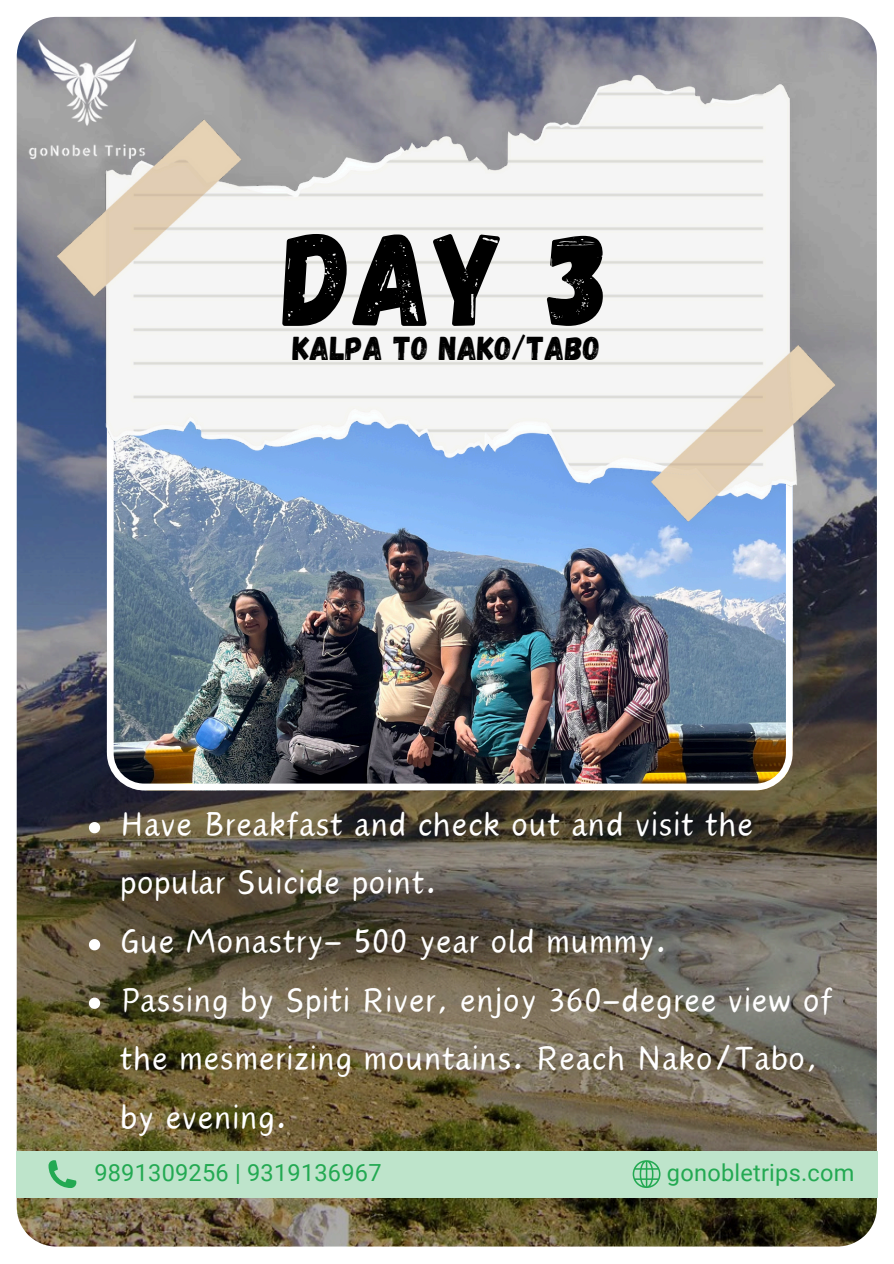
<style>
.page{position:relative;width:894px;height:1264px;background:#fff}
.page>*{position:absolute;margin:0;border:0;box-sizing:border-box;transform-origin:0 0}
.t1{font:132px "Gagalin";color:#000}
.t2{font:42px/58.5px "Canva Wander World";letter-spacing:.01em;color:#fff}
.t3{font:33px "Gagalin";letter-spacing:.01em;color:#000}
.t4{font:23.55px "Roboto";letter-spacing:.01em;color:#23a952}
</style>
<div class="page">
<img style="left:16px;top:16px;width:862px;height:1231px">
<img style="left:107px;top:551px;width:685px;height:239px">
<img style="left:55px;top:44px;width:789px;height:507px">
<div style="left:16px;top:1150px;width:860px;height:47px;background:#bee4cb"></div>
<svg style="left:632px;top:1160px;width:28px;height:27px"></svg>
<svg style="left:48px;top:1160px;width:28px;height:27px"></svg>
<img style="left:16px;top:21px;width:144px;height:154px">
<svg style="left:89px;top:822px;width:11px;height:11px"></svg>
<svg style="left:89px;top:939px;width:11px;height:11px"></svg>
<svg style="left:89px;top:997px;width:11px;height:11px"></svg>
<h3 class="t1" style="left:283px;top:193px;width:327px">DAY 3</h3>
<p class="t3" style="left:292px;top:326px;width:309px">KALPA TO NAKO/TABO</p>
<p class="t2" style="left:120px;top:795px;width:634px">Have Breakfast and check out and visit the popular Suicide point.</p>
<p class="t2" style="left:120px;top:912px;width:548px">Gue Monastry- 500 year old mummy.</p>
<p class="t2" style="left:120px;top:970px;width:714px">Passing by Spiti River, enjoy 360-degree view of the mesmerizing mountains. Reach Nako/Tabo, by evening.</p>
<p class="t4" style="left:94px;top:1159px;width:288px">9891309256 | 9319136967</p>
<p class="t4" style="left:666px;top:1159px;width:189px">gonobletrips.com</p>
</div>
